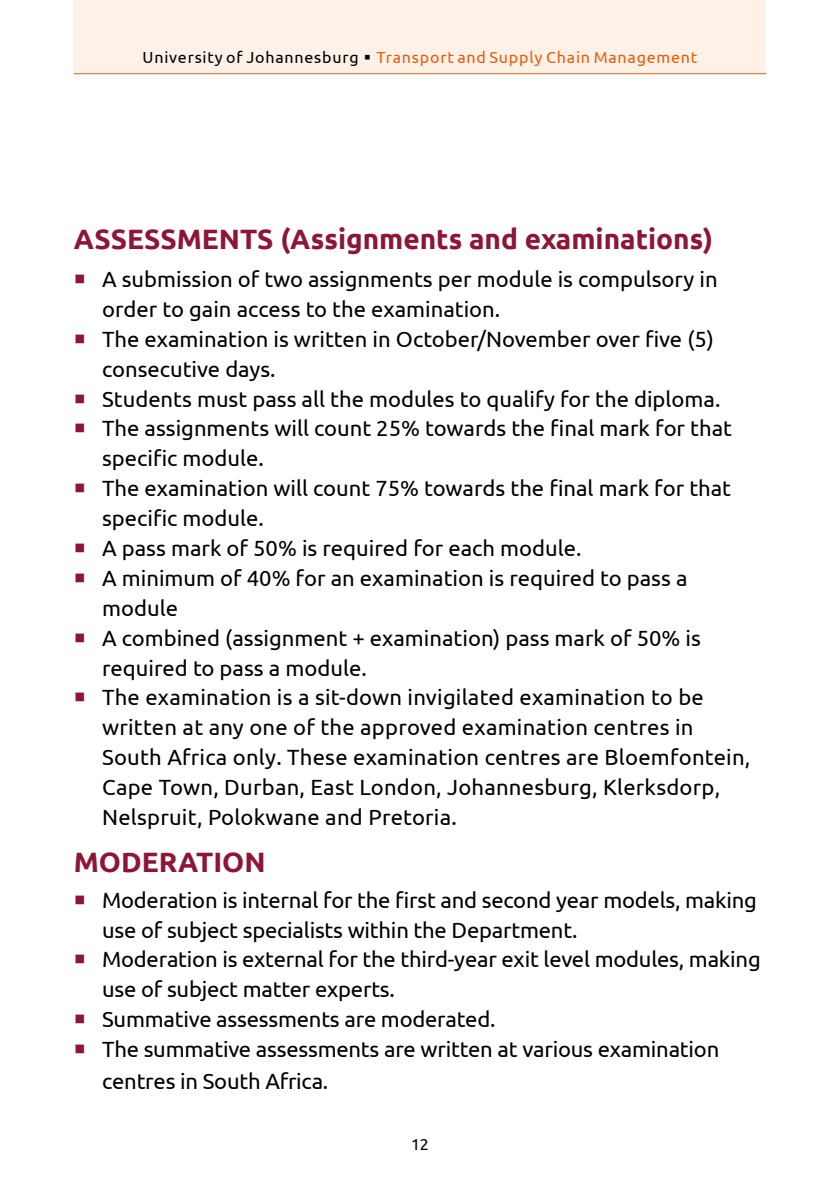
<style>
.page{position:relative;width:840px;height:1191px;background:#fff}
.page>*{position:absolute;margin:0;border:0;box-sizing:border-box;transform-origin:0 0}
.t1{font:700 28px "Ubuntu";color:#8d1637}
.t2{font:22px/29.8px "Ubuntu";color:#000}
.t3{font:16px "Ubuntu";letter-spacing:.05em;color:#ea5b0b}
.t4{font:16px "Ubuntu";color:#000}
.s1{color:#000}
.s2{color:#8d1637}
</style>
<div class="page">
<div style="left:74px;top:0;width:691px;height:73px;background:#fef1e7"></div>
<hr style="left:74px;top:73px;width:691px;height:1px;background:#ea5b0b">
<p class="t3" style="left:142px;top:48px;width:556px"><span class="s1">University of Johannesburg</span> Transport and Supply Chain Management</p>
<p class="t1" style="left:74px;top:222px;width:640px">ASSESSMENTS (Assignments and examinations)</p>
<p class="t2" style="left:102px;top:263px;width:616px;text-indent:-28px"><span class="s2">○</span> A submission of two assignments per module is compulsory in order to gain access to the examination.</p>
<p class="t2" style="left:102px;top:323px;width:613px;text-indent:-28px"><span class="s2">○</span> The examination is written in October/November over five (5) consecutive days.</p>
<p class="t2" style="left:74px;top:383px;width:647px"><span class="s2">○</span> Students must pass all the modules to qualify for the diploma.</p>
<p class="t2" style="left:102px;top:413px;width:631px;text-indent:-28px"><span class="s2">○</span> The assignments will count 25% towards the final mark for that specific module.</p>
<p class="t2" style="left:102px;top:473px;width:630px;text-indent:-28px"><span class="s2">○</span> The examination will count 75% towards the final mark for that specific module.</p>
<p class="t2" style="left:74px;top:532px;width:509px"><span class="s2">○</span> A pass mark of 50% is required for each module.</p>
<p class="t2" style="left:102px;top:562px;width:586px;text-indent:-28px"><span class="s2">○</span> A minimum of 40% for an examination is required to pass a module</p>
<p class="t2" style="left:102px;top:622px;width:600px;text-indent:-28px"><span class="s2">○</span> A combined (assignment + examination) pass mark of 50% is required to pass a module.</p>
<p class="t2" style="left:102px;top:682px;width:649px;text-indent:-28px"><span class="s2">○</span> The examination is a sit-down invigilated examination to be written at any one of the approved examination centres in South Africa only. These examination centres are Bloemfontein, Cape Town, Durban, East London, Johannesburg, Klerksdorp, Nelspruit, Polokwane and Pretoria.</p>
<p class="t1" style="left:74px;top:845px;width:193px">MODERATION</p>
<p class="t2" style="left:102px;top:884px;width:656px;text-indent:-28px"><span class="s2">○</span> Moderation is internal for the first and second year models, making use of subject specialists within the Department.</p>
<p class="t2" style="left:102px;top:944px;width:659px;text-indent:-28px"><span class="s2">○</span> Moderation is external for the third-year exit level modules, making use of subject matter experts.</p>
<p class="t2" style="left:74px;top:1003px;width:423px"><span class="s2">○</span> Summative assessments are moderated.</p>
<p class="t2" style="left:102px;top:1032px;width:618px;line-height:31.8px;text-indent:-28px"><span class="s2">○</span> The summative assessments are written at various examination centres in South Africa.</p>
<p class="t4" style="left:411px;top:1134px;width:19px">12</p>
</div>
